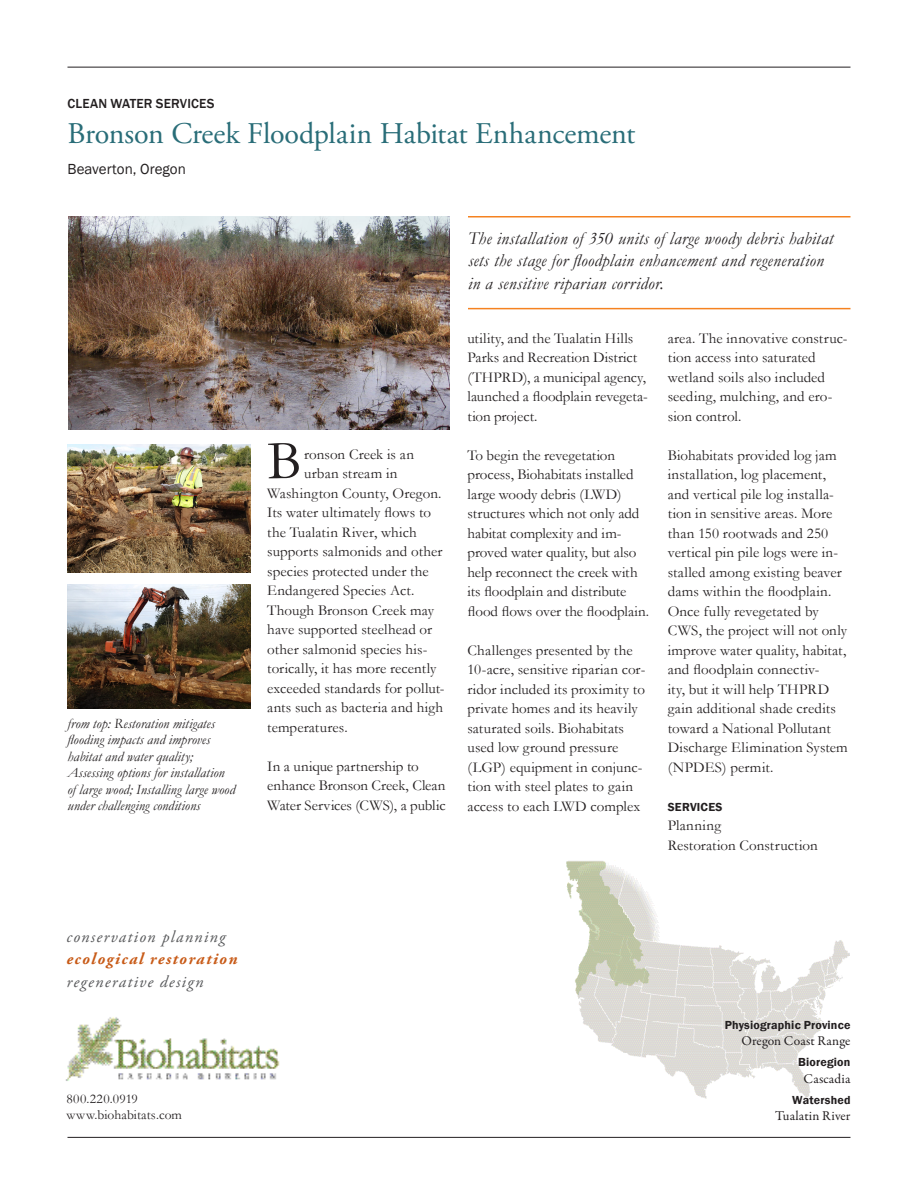
<style>
.page{position:relative;width:918px;height:1188px;background:#fff}
.page>*{position:absolute;margin:0;border:0;box-sizing:border-box;transform-origin:0 0}
.text_with_initial_ca{font:55.5px "Garamond";color:#231f20}
.head_2{font:30px "Adobe Garamond Pro";letter-spacing:-.005em;color:#296d78}
.wow_statement{font:italic 18px/22.5px "Garamond";letter-spacing:.015em;color:#231f20}
.areas_of_service-oth{font:italic 16.5px "Adobe Garamond Pro";letter-spacing:.08em;color:#57585a}
.area_of_service-this{font:italic 700 16.5px "Adobe Garamond Pro";letter-spacing:.085em;color:#c85b18}
.text{font:15px/19.5px "Garamond";letter-spacing:.005em;color:#231f20}
.text_with_initial_ca-2{font:15px "Garamond";letter-spacing:.005em;color:#231f20}
.head_2-2{font:15px "Franklin Gothic";color:#231f20}
.text-2{font:15px "Garamond";letter-spacing:.025em;color:#231f20}
.t1{font:italic 14.25px/16.5px "Garamond";letter-spacing:.005em;color:#231f20}
.geographic_fact{font:13.5px "Garamond Premr Pro";letter-spacing:.01em;color:#231f20}
.phone_web{font:13.5px "Garamond";letter-spacing:.005em;color:#231f20}
.head_1{font:500 13.5px "Franklin Gothic";letter-spacing:.01em;color:#231f20}
.phone_web-2{font:13.5px "Garamond";letter-spacing:.025em;color:#231f20}
.geographic_subhead{font:600 12px "Franklin Gothic";letter-spacing:.015em;color:#231f20}
.main_subhead__servic{font:600 12px "Franklin Gothic";letter-spacing:.02em;color:#231f20}
</style>
<div class="page">
<img style="left:566px;top:861px;width:284px;height:238px">
<img style="left:65px;top:1017px;width:215px;height:64px">
<hr style="left:468px;top:308px;width:382px;height:1px;background:#f58220">
<hr style="left:468px;top:216px;width:382px;height:2px;background:#f58220">
<hr style="left:68px;top:67px;width:782px;height:1px;background:#231f20">
<hr style="left:68px;top:1137px;width:782px;height:1px;background:#231f20">
<img style="left:68px;top:216px;width:382px;height:214px">
<img style="left:68px;top:444px;width:182px;height:128px">
<img style="left:68px;top:584px;width:182px;height:124px">
<p class="head_1" style="left:68px;top:96px;width:149px">CLEAN WATER SERVICES</p>
<p class="head_2" style="left:68px;top:115px;width:569px">Bronson Creek Floodplain Habitat Enhancement</p>
<p class="head_2-2" style="left:68px;top:160px;width:120px">Beaverton, Oregon</p>
<p class="t1" style="left:68px;top:714px;width:169px">from top: Restoration mitigates flooding impacts and improves habitat and water quality;<br>Assessing options for installation of large wood; Installing large wood under challenging conditions</p>
<p class="text_with_initial_ca" style="left:267px;top:424px;width:36px">B</p>
<p class="text_with_initial_ca-2" style="left:304px;top:444px;width:111px">ronson Creek is an</p>
<p class="text_with_initial_ca-2" style="left:304px;top:463px;width:95px">urban stream in</p>
<p class="text_with_initial_ca-2" style="left:267px;top:483px;width:176px">Washington County, Oregon.</p>
<p class="text_with_initial_ca-2" style="left:267px;top:502px;width:165px">Its water ultimately flows to</p>
<p class="text_with_initial_ca-2" style="left:267px;top:522px;width:151px">the Tualatin River, which</p>
<p class="text_with_initial_ca-2" style="left:267px;top:541px;width:177px">supports salmonids and other</p>
<p class="text_with_initial_ca-2" style="left:267px;top:561px;width:163px">species protected under the</p>
<p class="text_with_initial_ca-2" style="left:267px;top:580px;width:149px">Endangered Species Act.</p>
<p class="text_with_initial_ca-2" style="left:267px;top:600px;width:168px">Though Bronson Creek may</p>
<p class="text_with_initial_ca-2" style="left:267px;top:619px;width:166px">have supported steelhead or</p>
<p class="text_with_initial_ca-2" style="left:267px;top:639px;width:162px">other salmonid species his-</p>
<p class="text_with_initial_ca-2" style="left:267px;top:658px;width:171px">torically, it has more recently</p>
<p class="text_with_initial_ca-2" style="left:267px;top:678px;width:179px">exceeded standards for pollut-</p>
<p class="text_with_initial_ca-2" style="left:267px;top:697px;width:177px">ants such as bacteria and high</p>
<p class="text_with_initial_ca-2" style="left:267px;top:717px;width:82px">temperatures.</p>
<p class="text" style="left:267px;top:756px;width:180px">In a unique partnership to enhance Bronson Creek, Clean<br>Water Services (CWS), a public</p>
<p class="wow_statement" style="left:468px;top:227px;width:367px">The installation of 350 units of large woody debris habitat sets the stage for floodplain enhancement and regeneration in a sensitive riparian corridor.</p>
<p class="text" style="left:468px;top:328px;width:182px">utility, and the Tualatin Hills<br>Parks and Recreation District (THPRD), a municipal agency, launched a floodplain revegeta&shy;tion project.</p>
<p class="text" style="left:468px;top:445px;width:183px">To begin the revegetation process, Biohabitats installed large woody debris (LWD) structures which not only add habitat complexity and im&shy;proved water quality, but also help reconnect the creek with its floodplain and distribute flood flows over the floodplain.</p>
<p class="text" style="left:468px;top:640px;width:180px">Challenges presented by the<br>10-acre, sensitive riparian cor&shy;ridor included its proximity to private homes and its heavily saturated soils. Biohabitats used low ground pressure (LGP) equipment in conjunc&shy;tion with steel plates to gain access to each LWD complex</p>
<p class="text" style="left:668px;top:328px;width:181px">area. The innovative construc&shy;tion access into saturated wetland soils also included seeding, mulching, and ero&shy;sion control.</p>
<p class="text" style="left:668px;top:445px;width:182px">Biohabitats provided log jam installation, log placement, and vertical pile log installa&shy;tion in sensitive areas. More than 150 rootwads and 250 vertical pin pile logs were in&shy;stalled among existing beaver dams within the floodplain.<br>Once fully revegetated by<br>CWS, the project will not only improve water quality, habitat, and floodplain connectiv-<br>ity, but it will help THPRD gain additional shade credits toward a National Pollutant<br>Discharge Elimination System (NPDES) permit.</p>
<p class="main_subhead__servic" style="left:668px;top:799px;width:56px">SERVICES</p>
<p class="text-2" style="left:668px;top:815px;width:55px">Planning</p>
<p class="text" style="left:668px;top:835px;width:152px">Restoration Construction</p>
<p class="areas_of_service-oth" style="left:67px;top:927px;width:160px">conservation planning</p>
<p class="area_of_service-this" style="left:67px;top:950px;width:172px">ecological restoration</p>
<p class="areas_of_service-oth" style="left:67px;top:972px;width:138px">regenerative design</p>
<p class="phone_web-2" style="left:67px;top:1090px;width:73px">800.220.0919</p>
<p class="phone_web" style="left:67px;top:1106px;width:117px">www.biohabitats.com</p>
<p class="geographic_subhead" style="left:725px;top:1018px;width:127px">Physiographic Province</p>
<p class="geographic_fact" style="left:741px;top:1033px;width:111px">Oregon Coast Range</p>
<p class="geographic_subhead" style="left:798px;top:1055px;width:54px">Bioregion</p>
<p class="geographic_fact" style="left:804px;top:1070px;width:48px">Cascadia</p>
<p class="geographic_subhead" style="left:792px;top:1092px;width:60px">Watershed</p>
<p class="geographic_fact" style="left:775px;top:1108px;width:77px">Tualatin River</p>
</div>
